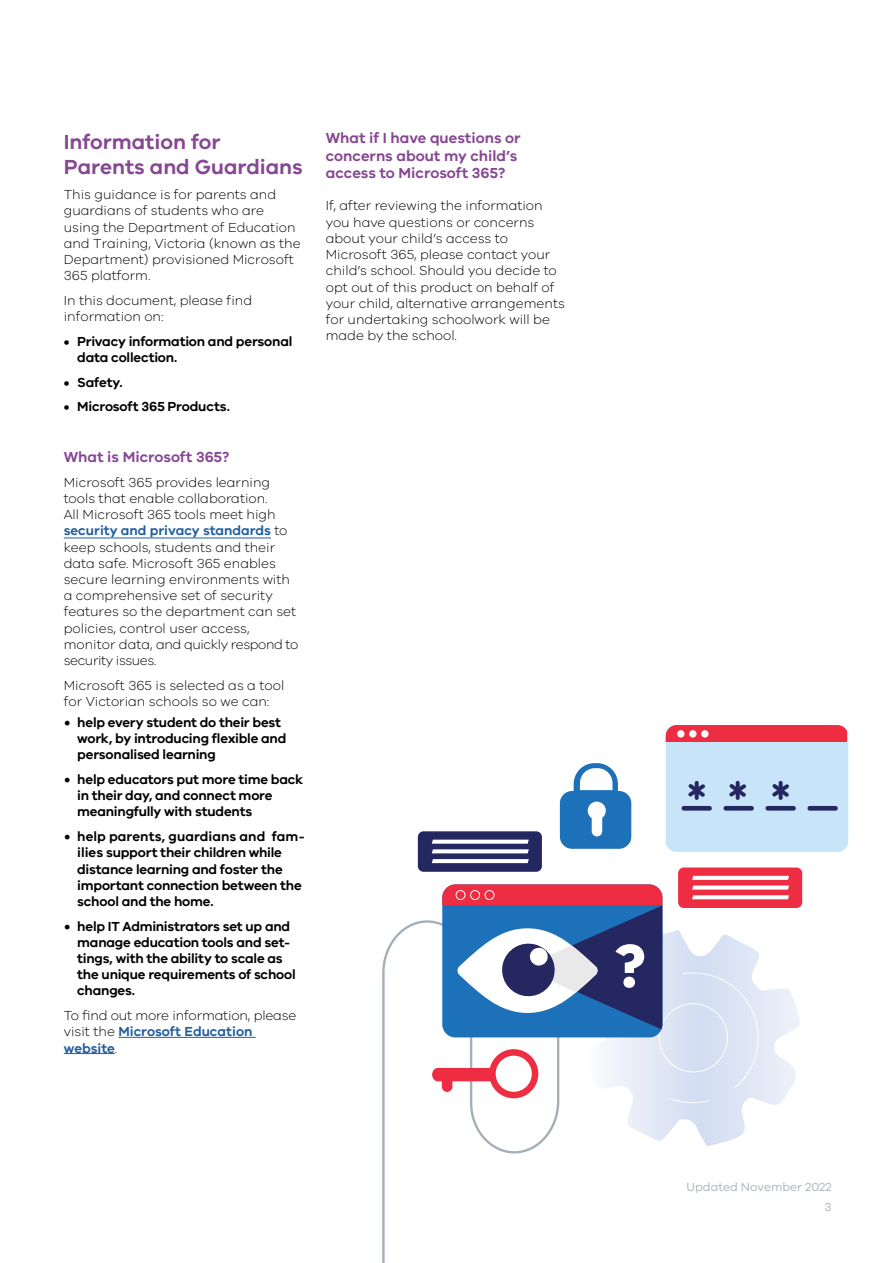
<style>
.page{position:relative;width:893px;height:1263px;background:#fff}
.page>*{position:absolute;margin:0;border:0;box-sizing:border-box;transform-origin:0 0}
.t1{font:700 63.45px "VIC";color:#fff}
.t2{font:600 21px/25.2px "VIC";color:#864793}
.t3{font:600 15px/17.9px "VIC";color:#864793}
.t4{font:300 13.5px/16.2px "VIC";color:#000}
.t5{font:600 13.5px/16.2px "VIC";letter-spacing:-.015em;color:#000}
.t6{font:12px/19.5px "VIC";color:#abb2b9;text-align:right}
.s1{font-weight:600;color:#215e9e}
.s2{font-family:"Minion Pro";font-weight:400;font-size:18px}
</style>
<div class="page">
<hr style="left:118px;top:1037px;width:138px;height:1px;background:#215e9e">
<hr style="left:64px;top:1053px;width:51px;height:1px;background:#215e9e">
<hr style="left:64px;top:538px;width:207px;height:1px;background:#215e9e">
<svg style="left:627px;top:991px;width:173px;height:155px"></svg>
<div style="left:666px;top:725px;width:182px;height:127px;background:#c7e4f8;border-radius:11px"></div>
<div style="left:666px;top:725px;width:181px;height:17px;background:#ee2c42"></div>
<div style="left:677px;top:730px;width:7px;height:7px;background:#fff;border-radius:50%"></div>
<div style="left:689px;top:730px;width:8px;height:7px;background:#fff;border-radius:50%"></div>
<div style="left:701px;top:730px;width:8px;height:7px;background:#fff;border-radius:50%"></div>
<svg style="left:560px;top:763px;width:71px;height:86px"></svg>
<div style="left:681px;top:806px;width:31px;height:5px;background:#252761;border-radius:2px"></div>
<div style="left:723px;top:806px;width:31px;height:5px;background:#252761;border-radius:2px"></div>
<div style="left:765px;top:806px;width:31px;height:5px;background:#252761;border-radius:2px"></div>
<div style="left:807px;top:806px;width:31px;height:5px;background:#252761;border-radius:2px"></div>
<svg style="left:695px;top:781px;width:4px;height:19px"></svg>
<svg style="left:688px;top:784px;width:17px;height:13px"></svg>
<svg style="left:736px;top:781px;width:4px;height:19px"></svg>
<svg style="left:729px;top:784px;width:17px;height:13px"></svg>
<svg style="left:779px;top:781px;width:4px;height:19px"></svg>
<svg style="left:772px;top:784px;width:17px;height:13px"></svg>
<div style="left:418px;top:831px;width:124px;height:41px;background:#252761;border-radius:6px"></div>
<svg style="left:432px;top:840px;width:97px;height:13px"></svg>
<svg style="left:432px;top:859px;width:97px;height:4px"></svg>
<div style="left:678px;top:867px;width:124px;height:41px;background:#ee2c42;border-radius:6px"></div>
<svg style="left:382px;top:920px;width:178px;height:343px"></svg>
<svg style="left:432px;top:876px;width:357px;height:228px"></svg>
<h2 class="t2" style="left:64px;top:129px;width:241px">Information for<br>Parents and Guardians</h2>
<p class="t4" style="left:64px;top:186px;width:238px">This guidance is for parents and guardians of students who are using the Department of Education and Training, Victoria (known as the<br>Department) provisioned Microsoft<br>365 platform.</p>
<p class="t4" style="left:64px;top:292px;width:190px">In this document, please find information on:</p>
<p class="t5" style="left:77px;top:333px;width:217px;text-indent:-14px">• Privacy information and personal data collection.</p>
<p class="t5" style="left:64px;top:374px;width:60px">• Safety.</p>
<p class="t5" style="left:64px;top:398px;width:168px">• Microsoft 365 Products.</p>
<p class="t3" style="left:64px;top:448px;width:167px">What is Microsoft 365?</p>
<p class="t4" style="left:64px;top:474px;width:236px">Microsoft 365 provides learning tools that enable collaboration.<br>All Microsoft 365 tools meet high <span class="s1">security and privacy standards</span> to keep schools, students and their data safe. Microsoft 365 enables secure learning environments with a comprehensive set of security features so the department can set policies, control user access, monitor data, and quickly respond to security issues.</p>
<p class="t4" style="left:64px;top:677px;width:222px">Microsoft 365 is selected as a tool for Victorian schools so we can:</p>
<p class="t5" style="left:77px;top:714px;width:211px;text-indent:-14px"><span class="s2">•</span> help every student do their best work, by introducing flexible and personalised learning</p>
<p class="t5" style="left:77px;top:771px;width:227px;text-indent:-14px"><span class="s2">•</span> help educators put more time back in their day, and connect more meaningfully with students</p>
<p class="t5" style="left:77px;top:828px;width:229px;text-indent:-14px"><span class="s2">•</span> help parents, guardians and fam&shy;ilies support their children while distance learning and foster the important connection between the school and the home.</p>
<p class="t5" style="left:77px;top:917px;width:220px;text-indent:-14px"><span class="s2">•</span> help IT Administrators set up and manage education tools and set&shy;tings, with the ability to scale as the unique requirements of school changes.</p>
<p class="t4" style="left:64px;top:1007px;width:234px">To find out more information, please visit the <span class="s1">Microsoft Education website</span>.</p>
<p class="t3" style="left:326px;top:128px;width:196px">What if I have questions or concerns about my child’s access to Microsoft 365?</p>
<p class="t4" style="left:326px;top:197px;width:241px">If, after reviewing the information you have questions or concerns about your child’s access to<br>Microsoft 365, please contact your child’s school. Should you decide to opt out of this product on behalf of your child, alternative arrangements for undertaking schoolwork will be made by the school.</p>
<h1 class="t1" style="left:614px;top:927px;width:34px">?</h1>
<p class="t6" style="left:686px;top:1177px;width:147px">Updated November 2022<br>3</p>
</div>
